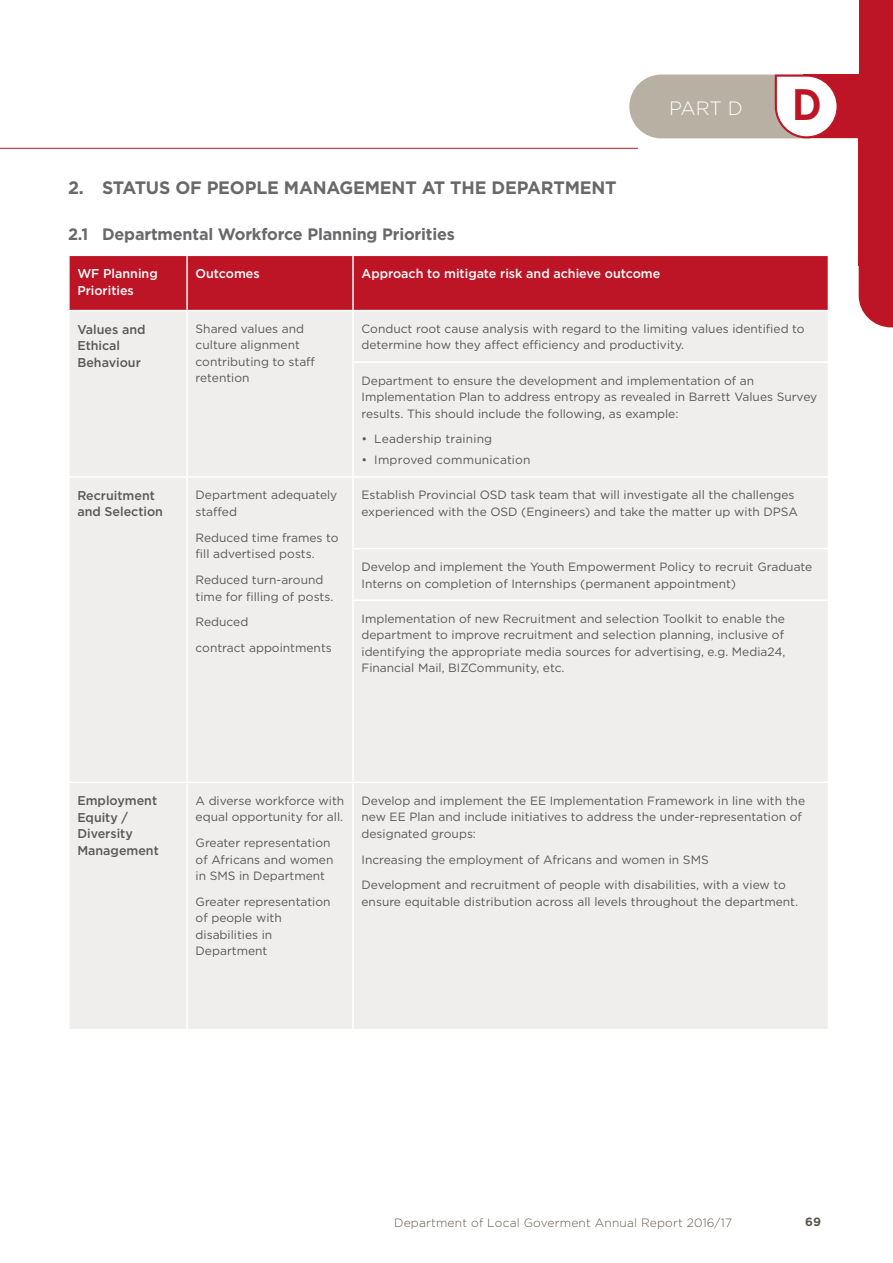
<style>
.page{position:relative;width:893px;height:1263px;background:#fff}
.page>*{position:absolute;margin:0;border:0;box-sizing:border-box;transform-origin:0 0}
.t1{font:700 42.9px "Century Gothic";color:#bd1525}
.t2{font:300 19.35px "Gotham";color:#fff}
.t3{font:700 18px "Gotham";letter-spacing:-.01em;color:#69696c}
.t4{font:700 16.5px "Gotham";letter-spacing:-.01em;color:#69696c}
.t5{font:500 12.75px/16.5px "Gotham";color:#57585a}
.t6{font:500 12.75px/16.5px "Gotham";color:#fff}
.t7{font:12px/16.5px "Gotham";color:#57585a}
.t8{font:300 12px "Gotham";letter-spacing:.015em;color:#61584f}
.t9{font:700 12px "Gotham";color:#61584f}
</style>
<div class="page">
<hr style="left:0;top:148px;width:638px;height:1px;background:#bd1525">
<svg style="left:629px;top:75px;width:230px;height:63px"></svg>
<svg style="left:859px;top:266px;width:34px;height:61px;background:#c32c3a"></svg>
<div style="left:859px;top:127px;width:34px;height:139px;background:#bd1525"></div>
<div style="left:859px;top:0;width:34px;height:138px;background:#bd1525"></div>
<div style="left:70px;top:256px;width:758px;height:54px;background:#bd1525"></div>
<div style="left:70px;top:311px;width:758px;height:718px;background:#f0eeec"></div>
<hr style="left:186px;top:311px;width:2px;height:51px;background:#fff">
<hr style="left:186px;top:362px;width:2px;height:114px;background:#fff">
<hr style="left:352px;top:311px;width:2px;height:50px;background:#fff">
<hr style="left:352px;top:361px;width:477px;height:2px;background:#fff">
<hr style="left:352px;top:363px;width:2px;height:113px;background:#fff">
<hr style="left:68px;top:476px;width:119px;height:2px;background:#fff">
<hr style="left:187px;top:476px;width:166px;height:2px;background:#fff">
<hr style="left:186px;top:478px;width:2px;height:71px;background:#fff">
<hr style="left:186px;top:549px;width:2px;height:51px;background:#fff">
<hr style="left:186px;top:600px;width:2px;height:181px;background:#fff">
<hr style="left:353px;top:476px;width:476px;height:2px;background:#fff">
<hr style="left:352px;top:478px;width:2px;height:70px;background:#fff">
<hr style="left:352px;top:548px;width:477px;height:1px;background:#fff">
<hr style="left:352px;top:549px;width:2px;height:50px;background:#fff">
<hr style="left:352px;top:599px;width:477px;height:2px;background:#fff">
<hr style="left:352px;top:601px;width:2px;height:180px;background:#fff">
<hr style="left:68px;top:781px;width:119px;height:2px;background:#fff">
<hr style="left:187px;top:781px;width:166px;height:2px;background:#fff">
<hr style="left:186px;top:783px;width:2px;height:246px;background:#fff">
<hr style="left:353px;top:781px;width:476px;height:2px;background:#fff">
<hr style="left:352px;top:783px;width:2px;height:246px;background:#fff">
<hr style="left:186px;top:256px;width:2px;height:54px;background:#fff">
<hr style="left:352px;top:256px;width:2px;height:54px;background:#fff">
<h2 class="t2" style="left:669px;top:97px;width:75px">PART D</h2>
<h1 class="t1" style="left:792px;top:78px;width:32px">D</h1>
<h3 class="t3" style="left:68px;top:177px;width:550px">2. STATUS OF PEOPLE MANAGEMENT AT THE DEPARTMENT</h3>
<h3 class="t4" style="left:68px;top:225px;width:389px">2.1 Departmental Workforce Planning Priorities</h3>
<p class="t6" style="left:77px;top:265px;width:82px">WF Planning<br>Priorities</p>
<p class="t6" style="left:196px;top:265px;width:66px">Outcomes</p>
<p class="t6" style="left:361px;top:265px;width:300px">Approach to mitigate risk and achieve outcome</p>
<p class="t5" style="left:77px;top:321px;width:70px">Values and<br>Ethical<br>Behaviour</p>
<p class="t7" style="left:196px;top:320px;width:121px">Shared values and culture alignment contributing to staff retention</p>
<p class="t7" style="left:361px;top:320px;width:445px">Conduct root cause analysis with regard to the limiting values identified to determine how they affect efficiency and productivity.</p>
<p class="t7" style="left:361px;top:372px;width:457px">Department to ensure the development and implementation of an<br>Implementation Plan to address entropy as revealed in Barrett Values Survey results. This should include the following, as example:</p>
<p class="t7" style="left:361px;top:431px;width:132px">• Leadership training</p>
<p class="t7" style="left:361px;top:451px;width:171px">• Improved communication</p>
<p class="t5" style="left:77px;top:487px;width:87px">Recruitment and Selection</p>
<p class="t7" style="left:196px;top:486px;width:143px">Department adequately staffed</p>
<p class="t7" style="left:196px;top:529px;width:144px">Reduced time frames to fill advertised posts.</p>
<p class="t7" style="left:196px;top:571px;width:139px">Reduced turn-around time for filling of posts.</p>
<p class="t7" style="left:196px;top:609px;width:138px;line-height:25.8px">Reduced<br>contract appointments</p>
<p class="t7" style="left:361px;top:487px;width:438px">Establish Provincial OSD task team that will investigate all the challenges experienced with the OSD (Engineers) and take the matter up with DPSA</p>
<p class="t7" style="left:361px;top:558px;width:452px">Develop and implement the Youth Empowerment Policy to recruit Graduate<br>Interns on completion of Internships (permanent appointment)</p>
<p class="t7" style="left:361px;top:610px;width:425px;text-align:justify">Implementation of new Recruitment and selection Toolkit to enable the department to improve recruitment and selection planning, inclusive of identifying the appropriate media sources for advertising, e.g. Media24, Financial Mail, BIZCommunity, etc.</p>
<p class="t5" style="left:77px;top:792px;width:83px">Employment<br>Equity /<br>Diversity<br>Management</p>
<p class="t7" style="left:196px;top:792px;width:150px">A diverse workforce with equal opportunity for all.</p>
<p class="t7" style="left:196px;top:834px;width:139px">Greater representation of Africans and women in SMS in Department</p>
<p class="t7" style="left:196px;top:893px;width:136px">Greater representation of people with disabilities in<br>Department</p>
<p class="t7" style="left:361px;top:792px;width:445px">Develop and implement the EE Implementation Framework in line with the new EE Plan and include initiatives to address the under-representation of designated groups:</p>
<p class="t7" style="left:361px;top:846px;width:426px;line-height:25.8px">Increasing the employment of Africans and women in SMS<br>Development and recruitment of people with disabilities, with a view to</p>
<p class="t7" style="left:361px;top:893px;width:438px">ensure equitable distribution across all levels throughout the department.</p>
<p class="t8" style="left:394px;top:1216px;width:339px">Department of Local Goverment Annual Report 2016/17</p>
<p class="t9" style="left:805px;top:1214px;width:17px">69</p>
</div>
